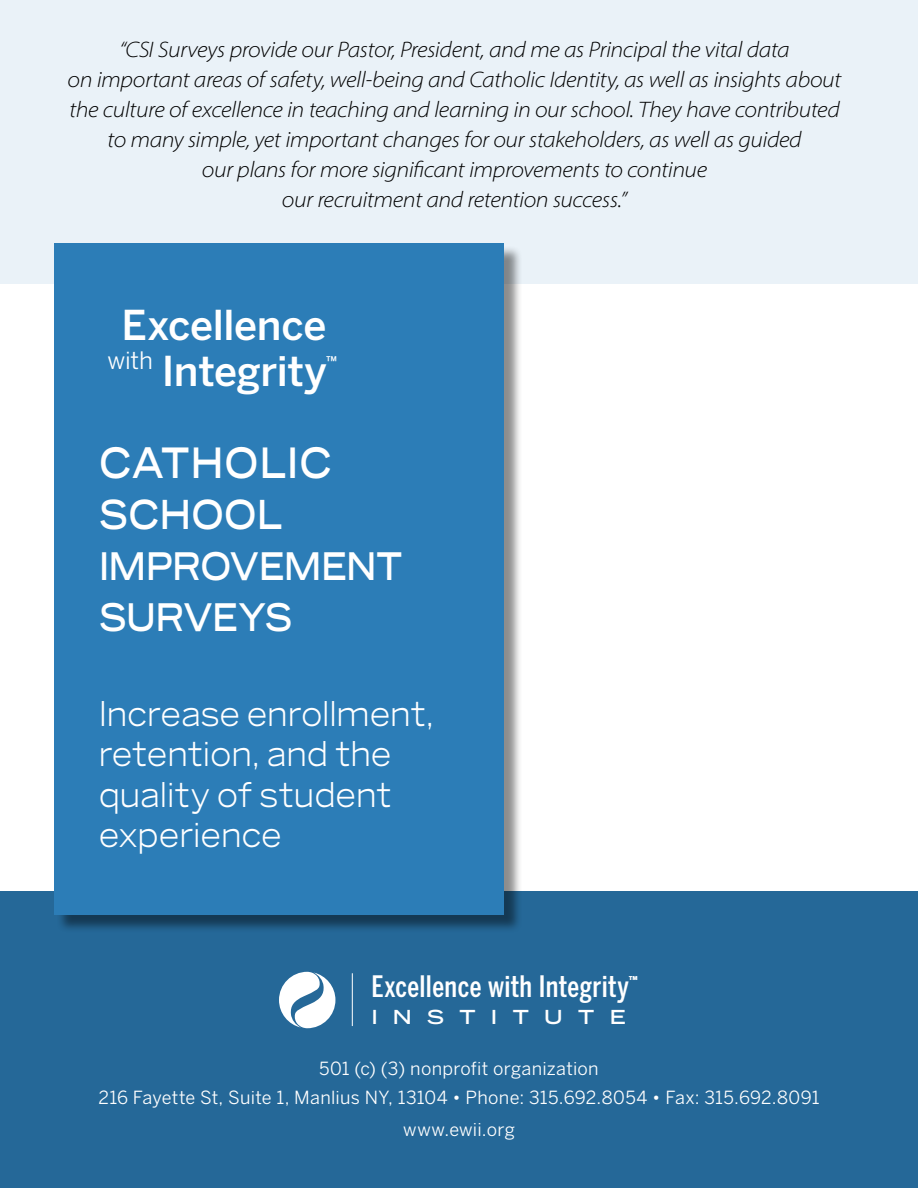
<style>
.page{position:relative;width:918px;height:1188px;background:#fff}
.page>*{position:absolute;margin:0;border:0;box-sizing:border-box;transform-origin:0 0}
.t1{font:500 41.25px "Benton Sans Wide";letter-spacing:.025em;color:#fff;scale:.8 1}
.t2{font:500 40.95px/46px "Benton Sans";letter-spacing:-.01em;color:#fff;text-align:center}
.t3{font:500 39.3px "Benton Sans Wide";letter-spacing:.015em;color:#fff;scale:.8 1}
.t4{font:500 37.5px/51px "Benton Sans Wide";letter-spacing:-.01em;color:#fff;scale:.8 1}
.t5{font:33.75px/40.5px "Benton Sans Wide";letter-spacing:.015em;color:#fff;scale:.8 1}
.t6{font:500 29.4px "Benton Sans Compressed";letter-spacing:.015em;color:#fff}
.t7{font:italic 300 semi-expanded 22.5px/30px "Myriad Pro";letter-spacing:-.02em;color:#000;text-align:center}
.t8{font:500 19.05px "Benton Sans Wide";letter-spacing:.79em;color:#fff}
.t9{font:18px/30.5px "Benton Sans";letter-spacing:.015em;color:#fff;text-align:center}
.t10{font:500 11.85px "Benton Sans";color:#fff}
.t11{font:900 9.45px "Benton Sans";color:#fff}
</style>
<div class="page">
<div style="left:0;top:891px;width:918px;height:297px;background:#256898"></div>
<div style="left:0;top:0;width:918px;height:284px;background:#eaf2f8"></div>
<svg style="left:279px;top:972px;width:56px;height:56px"></svg>
<hr style="left:352px;top:973px;width:1px;height:53px;background:#fff">
<div style="left:56px;top:245px;width:467px;height:688px;background:#000;opacity:.45"></div>
<div style="left:54px;top:243px;width:450px;height:671px;background:#2c7db7"></div>
<p class="t7" style="left:68px;top:35px;width:775px">“CSI Surveys provide our Pastor, President, and me as Principal the vital data<br>on important areas of safety, well-being and Catholic Identity, as well as insights about the culture of excellence in teaching and learning in our school. They have contributed to many simple, yet important changes for our stakeholders, as well as guided<br>our plans for more significant improvements to continue<br>our recruitment and retention success.”</p>
<h2 class="t2" style="left:107px;top:303px;width:221px">Excellence <sup>with</sup> Integrity</h2>
<p class="t10" style="left:326px;top:353px;width:12px">™</p>
<h1 class="t1" style="left:99px;top:437px;width:293px">CATHOLIC</h1>
<h3 class="t3" style="left:99px;top:490px;width:231px">SCHOOL</h3>
<h3 class="t4" style="left:99px;top:542px;width:381px">IMPROVEMENT<br>SURVEYS</h3>
<h3 class="t5" style="left:99px;top:693px;width:420px">Increase enrollment, retention, and the quality of student experience</h3>
<h3 class="t6" style="left:371px;top:968px;width:259px">Excellence with Integrity</h3>
<p class="t11" style="left:629px;top:973px;width:10px">™</p>
<p class="t8" style="left:371px;top:1005px;width:256px">INSTITUTE</p>
<p class="t9" style="left:99px;top:1053px;width:722px">501 (c) (3) nonprofit organization<br>216 Fayette St, Suite 1, Manlius NY, 13104 • Phone: 315.692.8054 • Fax: 315.692.8091 www.ewii.org</p>
</div>
